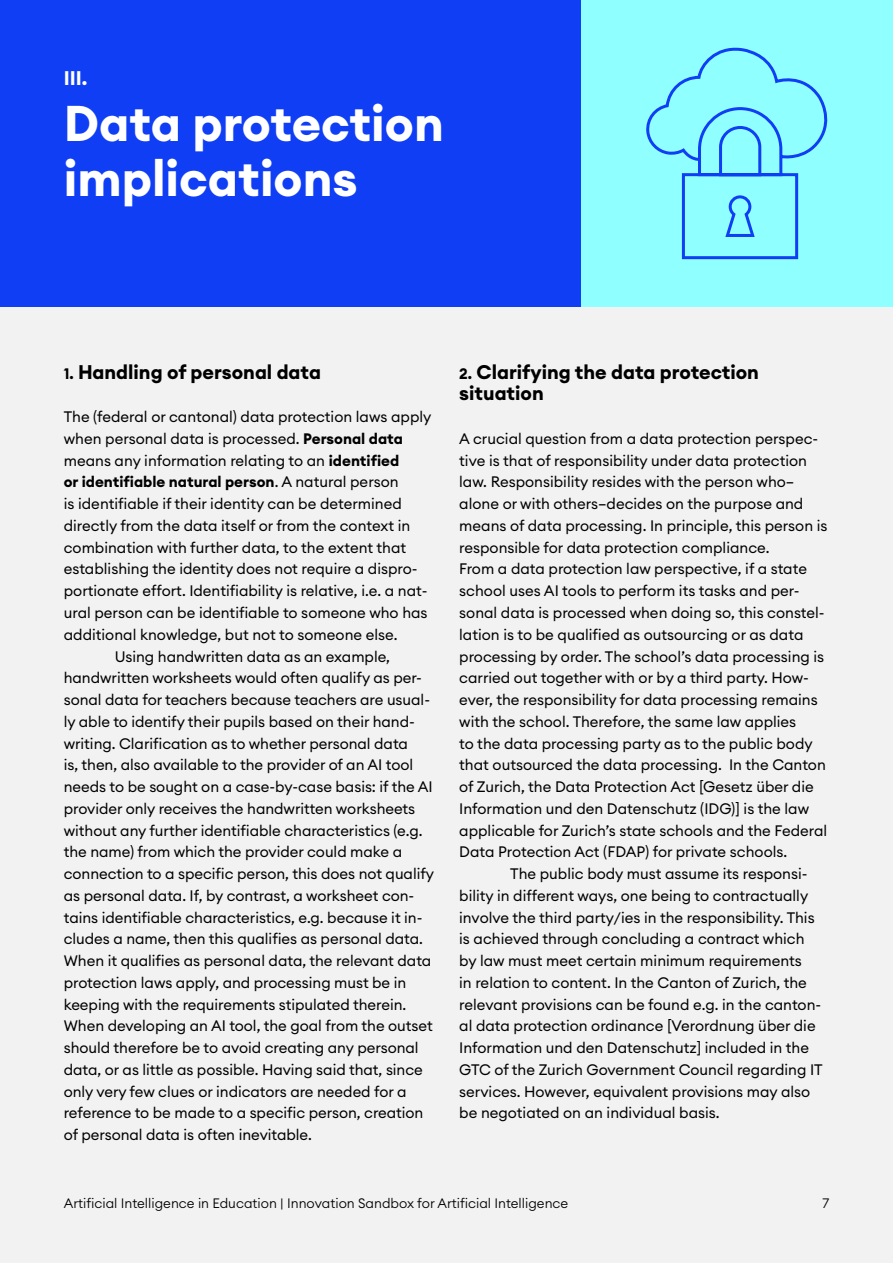
<style>
.page{position:relative;width:893px;height:1263px;background:#fff}
.page>*{position:absolute;margin:0;border:0;box-sizing:border-box;transform-origin:0 0}
.t1{font:700 49.5px/55.5px "Euclid Circular A";color:#fff}
.t2{font:700 19.5px/21.8px "Euclid Circular A";color:#000}
.t3{font:700 19.5px "Euclid Circular A";color:#fff}
.t4{font:15px/21.8px "Euclid Circular A";color:#000}
.t5{font:700 15px "Euclid Circular A";color:#000}
.t6{font:300 13.5px "Euclid Circular A";color:#000}
.s1{font-size:15px}
.s2{font-weight:700}
.s3{font-weight:400}
</style>
<div class="page">
<div style="left:0;top:307px;width:893px;height:956px;background:#f2f2f2"></div>
<div style="left:580px;top:0;width:313px;height:307px;background:#90ffff"></div>
<div style="left:0;top:0;width:580px;height:307px;background:#0f3ef5"></div>
<svg style="left:646px;top:47px;width:182px;height:213px"></svg>
<h2 class="t3" style="left:64px;top:66px;width:25px">III.</h2>
<h1 class="t1" style="left:64px;top:96px;width:382px">Data protection implications</h1>
<h2 class="t2" style="left:64px;top:361px;width:259px"><span class="s1">1.</span> Handling of personal data</h2>
<p class="t4" style="left:64px;top:406px;width:369px">The (federal or cantonal) data protection laws apply</p>
<p class="t4" style="left:64px;top:428px;width:341px">when personal data is processed. <span class="s2">Personal data</span></p>
<p class="t4" style="left:64px;top:449px;width:337px">means any information relating to an <span class="s2">identified</span></p>
<p class="t5" style="left:64px;top:472px;width:336px">or identifiable natural person<span class="s3">. A natural person</span></p>
<p class="t4" style="left:64px;top:493px;width:340px">is identifiable if their identity can be determined</p>
<p class="t4" style="left:64px;top:515px;width:348px">directly from the data itself or from the context in</p>
<p class="t4" style="left:64px;top:536px;width:344px">combination with further data, to the extent that</p>
<p class="t4" style="left:64px;top:558px;width:355px">establishing the identity does not require a dispro-</p>
<p class="t4" style="left:64px;top:580px;width:365px">portionate effort. Identifiability is relative, i.e. a nat-</p>
<p class="t4" style="left:64px;top:602px;width:365px">ural person can be identifiable to someone who has</p>
<p class="t4" style="left:64px;top:623px;width:335px">additional knowledge, but not to someone else.</p>
<p class="t4" style="left:115px;top:645px;width:277px">Using handwritten data as an example,</p>
<p class="t4" style="left:64px;top:667px;width:360px">handwritten worksheets would often qualify as per-</p>
<p class="t4" style="left:64px;top:689px;width:368px">sonal data for teachers because teachers are usual-</p>
<p class="t4" style="left:64px;top:710px;width:353px">ly able to identify their pupils based on their hand-</p>
<p class="t4" style="left:64px;top:732px;width:346px">writing. Clarification as to whether personal data</p>
<p class="t4" style="left:64px;top:754px;width:351px">is, then, also available to the provider of an AI tool</p>
<p class="t4" style="left:64px;top:776px;width:370px">needs to be sought on a case-by-case basis: if the AI</p>
<p class="t4" style="left:64px;top:797px;width:353px">provider only receives the handwritten worksheets</p>
<p class="t4" style="left:64px;top:819px;width:360px">without any further identifiable characteristics (e.g.</p>
<p class="t4" style="left:64px;top:841px;width:340px">the name) from which the provider could make a</p>
<p class="t4" style="left:64px;top:863px;width:372px">connection to a specific person, this does not qualify</p>
<p class="t4" style="left:64px;top:884px;width:352px">as personal data. If, by contrast, a worksheet con-</p>
<p class="t4" style="left:64px;top:906px;width:360px">tains identifiable characteristics, e.g. because it in-</p>
<p class="t4" style="left:64px;top:928px;width:361px">cludes a name, then this qualifies as personal data.</p>
<p class="t4" style="left:64px;top:950px;width:369px">When it qualifies as personal data, the relevant data</p>
<p class="t4" style="left:64px;top:971px;width:344px">protection laws apply, and processing must be in</p>
<p class="t4" style="left:64px;top:993px;width:344px">keeping with the requirements stipulated therein.</p>
<p class="t4" style="left:64px;top:1015px;width:371px">When developing an AI tool, the goal from the outset</p>
<p class="t4" style="left:64px;top:1037px;width:356px">should therefore be to avoid creating any personal</p>
<p class="t4" style="left:64px;top:1058px;width:361px">data, or as little as possible. Having said that, since</p>
<p class="t4" style="left:64px;top:1080px;width:344px">only very few clues or indicators are needed for a</p>
<p class="t4" style="left:64px;top:1102px;width:361px">reference to be made to a specific person, creation</p>
<p class="t4" style="left:64px;top:1124px;width:250px">of personal data is often inevitable.</p>
<h2 class="t2" style="left:459px;top:361px;width:301px"><span class="s1">2.</span> Clarifying the data protection situation</h2>
<p class="t4" style="left:459px;top:428px;width:370px">A crucial question from a data protection perspec&shy;tive is that of responsibility under data protection law. Responsibility resides with the person who– alone or with others–decides on the purpose and means of data processing. In principle, this person is responsible for data protection compliance.<br>From a data protection law perspective, if a state school uses AI tools to perform its tasks and per&shy;sonal data is processed when doing so, this constel&shy;lation is to be qualified as outsourcing or as data processing by order. The school’s data processing is carried out together with or by a third party. How&shy;ever, the responsibility for data processing remains with the school. Therefore, the same law applies<br>to the data processing party as to the public body that outsourced the data processing. In the Canton of Zurich, the Data Protection Act [Gesetz über die Information und den Datenschutz (IDG)] is the law applicable for Zurich’s state schools and the Federal Data Protection Act (FDAP) for private schools.</p>
<p class="t4" style="left:459px;top:863px;width:365px;text-indent:51px">The public body must assume its responsi&shy;bility in different ways, one being to contractually involve the third party/ies in the responsibility. This is achieved through concluding a contract which by law must meet certain minimum requirements<br>in relation to content. In the Canton of Zurich, the relevant provisions can be found e.g. in the canton&shy;al data protection ordinance [Verordnung über die Information und den Datenschutz] included in the GTC of the Zurich Government Council regarding IT services. However, equivalent provisions may also be negotiated on an individual basis.</p>
<p class="t6" style="left:64px;top:1194px;width:506px">Artificial Intelligence in Education | Innovation Sandbox for Artificial Intelligence</p>
<p class="t6" style="left:822px;top:1194px;width:8px">7</p>
</div>
